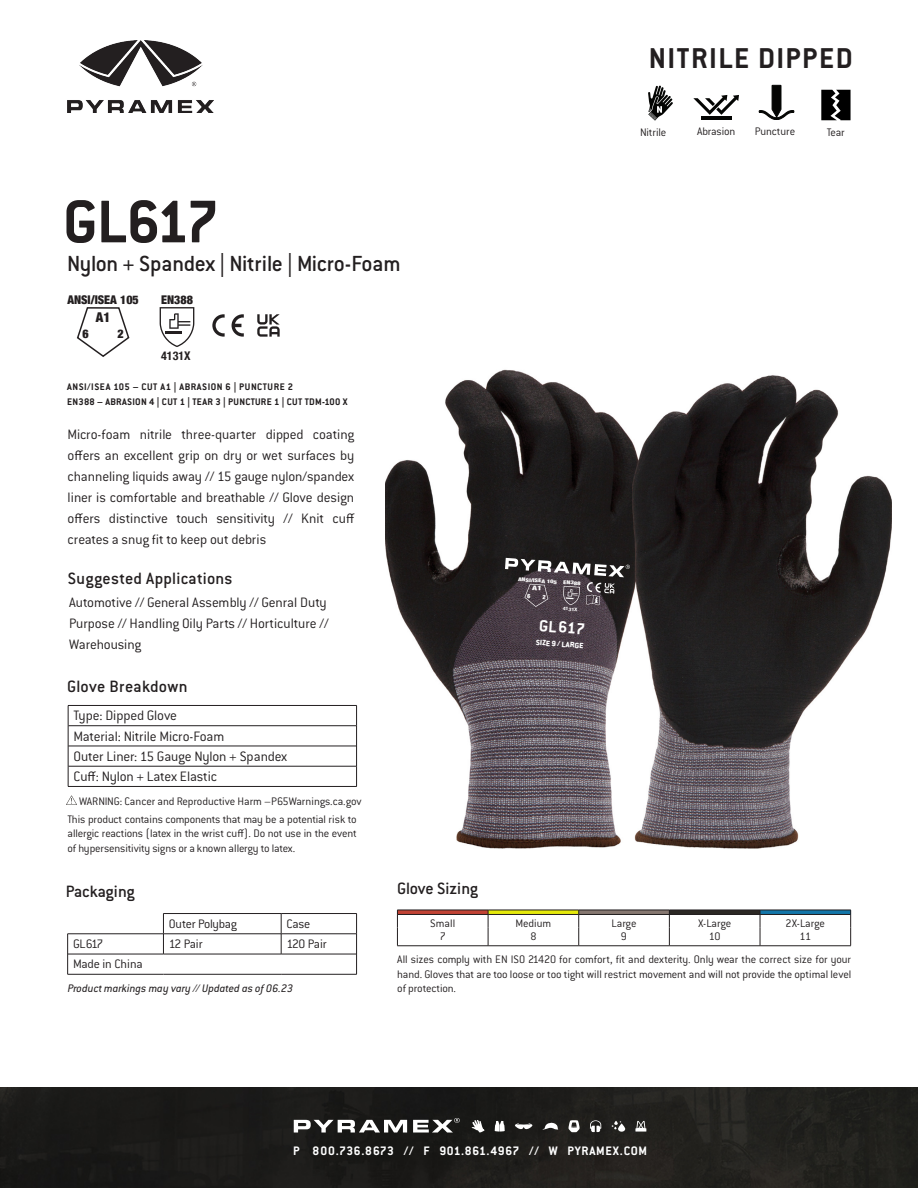
<style>
.page{position:relative;width:918px;height:1188px;background:#fff}
.page>*{position:absolute;margin:0;border:0;box-sizing:border-box;transform-origin:0 0}
.Model_Name{font:700 66px "Conduit ITC Std";letter-spacing:-.035em;color:#231f20}
.Description___no_rul{font:700 31.5px "Conduit ITC Std";letter-spacing:.05em;color:#231f20}
.t1{font:500 24px "Conduit ITC Std";letter-spacing:-.015em;color:#231f20}
.Description___no_rul-2{font:500 18px "Conduit ITC Std";letter-spacing:.005em;color:#231f20}
.Description___no_rul-3{font:500 18px "Conduit ITC Std";letter-spacing:-.015em;color:#231f20}
.t2{font:700 17.55px "Conduit ITC Std";color:#fff}
.Description___no_rul-4{font:300 15px/21px "Conduit ITC Std";letter-spacing:-.01em;color:#231f20}
.Part_No{font:300 15px "Conduit ITC Std";letter-spacing:-.01em;color:#231f20}
.t3{font:700 13.5px "Conduit ITC Std";letter-spacing:.05em;color:#fff}
.Part_No-2{font:300 13.5px "Conduit ITC Std";letter-spacing:-.02em;color:#231f20}
.Description___no_rul-5{font:300 13.5px "Conduit ITC Std";letter-spacing:-.01em;color:#231f20}
.t4{font:900 condensed 13.5px "Helvetica Neue";color:#231f20}
.Description___no_rul-6{font:300 12px/14.4px "Conduit ITC Std";letter-spacing:-.01em;color:#231f20;text-align:justify}
.t5{font:italic 12px "Conduit ITC Std";letter-spacing:.005em;color:#231f20}
.t6{font:900 condensed 12px "Helvetica Neue";color:#231f20}
.t7{font:700 condensed 12px "Helvetica Neue";color:#231f20}
.Description___no_rul-7{font:700 10.5px/15px "Conduit ITC Std";letter-spacing:.035em;color:#231f20}
.t8{font:800 8.4px "Conduit ITC Std";color:#fff}
.t9{font:900 condensed 5.1px "Helvetica Neue";color:#fff;scale:1.27 1}
.t10{font:700 condensed 4.8px "Helvetica Neue";color:#fff;scale:1.27 1}
</style>
<div class="page">
<img style="left:0;top:1088px;width:918px;height:100px">
<svg style="left:634px;top:1121px;width:12px;height:11px"></svg>
<svg style="left:610px;top:1121px;width:15px;height:11px"></svg>
<svg style="left:470px;top:1120px;width:15px;height:13px"></svg>
<svg style="left:493px;top:1121px;width:12px;height:11px"></svg>
<svg style="left:588px;top:1120px;width:14px;height:13px"></svg>
<svg style="left:567px;top:1120px;width:13px;height:13px"></svg>
<svg style="left:513px;top:1123px;width:19px;height:7px"></svg>
<svg style="left:541px;top:1122px;width:17px;height:8px"></svg>
<svg style="left:292px;top:1118px;width:168px;height:15px"></svg>
<hr style="left:68px;top:705px;width:289px;height:1px;background:#231f20">
<hr style="left:68px;top:725px;width:288px;height:1px;background:#231f20">
<hr style="left:68px;top:746px;width:288px;height:1px;background:#231f20">
<hr style="left:68px;top:766px;width:288px;height:1px;background:#231f20">
<hr style="left:68px;top:786px;width:289px;height:1px;background:#231f20">
<svg style="left:68px;top:706px;width:1px;height:80px"></svg>
<svg style="left:356px;top:706px;width:1px;height:80px"></svg>
<svg style="left:66px;top:795px;width:11px;height:10px"></svg>
<svg style="left:821px;top:90px;width:30px;height:30px"></svg>
<hr style="left:397px;top:910px;width:91px;height:4px;background:#c14334">
<hr style="left:488px;top:910px;width:91px;height:4px;background:#e5e90b">
<hr style="left:579px;top:910px;width:90px;height:4px;background:#867770">
<hr style="left:669px;top:910px;width:91px;height:4px;background:#2b2824">
<hr style="left:760px;top:910px;width:91px;height:4px;background:#1376a9">
<svg style="left:397px;top:911px;width:1px;height:35px"></svg>
<svg style="left:488px;top:911px;width:1px;height:35px"></svg>
<svg style="left:578px;top:911px;width:1px;height:35px"></svg>
<svg style="left:669px;top:915px;width:1px;height:31px"></svg>
<svg style="left:760px;top:911px;width:1px;height:35px"></svg>
<svg style="left:850px;top:911px;width:1px;height:35px"></svg>
<hr style="left:397px;top:946px;width:91px;height:1px;background:#231f20">
<hr style="left:488px;top:946px;width:91px;height:1px;background:#231f20">
<hr style="left:579px;top:946px;width:90px;height:1px;background:#231f20">
<hr style="left:669px;top:946px;width:91px;height:1px;background:#231f20">
<hr style="left:760px;top:946px;width:91px;height:1px;background:#231f20">
<hr style="left:397px;top:910px;width:91px;height:1px;background:#231f20">
<hr style="left:488px;top:910px;width:91px;height:1px;background:#231f20">
<hr style="left:579px;top:910px;width:90px;height:1px;background:#231f20">
<hr style="left:669px;top:910px;width:91px;height:1px;background:#231f20">
<hr style="left:760px;top:910px;width:91px;height:1px;background:#231f20">
<hr style="left:398px;top:914px;width:90px;height:1px;background:#231f20">
<hr style="left:488px;top:914px;width:91px;height:1px;background:#231f20">
<hr style="left:579px;top:914px;width:90px;height:1px;background:#231f20">
<hr style="left:669px;top:914px;width:91px;height:1px;background:#231f20">
<hr style="left:760px;top:914px;width:90px;height:1px;background:#231f20">
<img style="left:67px;top:41px;width:147px;height:72px">
<svg style="left:76px;top:307px;width:54px;height:50px"></svg>
<svg style="left:257px;top:314px;width:23px;height:23px"></svg>
<svg style="left:212px;top:314px;width:13px;height:23px"></svg>
<svg style="left:232px;top:314px;width:12px;height:23px"></svg>
<svg style="left:160px;top:307px;width:34px;height:40px"></svg>
<svg style="left:759px;top:85px;width:35px;height:35px"></svg>
<svg style="left:693px;top:95px;width:46px;height:20px"></svg>
<hr style="left:701px;top:116px;width:30px;height:4px;background:#040503">
<hr style="left:163px;top:913px;width:118px;height:1px;background:#231f20">
<hr style="left:281px;top:913px;width:76px;height:1px;background:#231f20">
<hr style="left:67px;top:934px;width:96px;height:1px;background:#231f20">
<hr style="left:163px;top:934px;width:118px;height:1px;background:#231f20">
<hr style="left:281px;top:934px;width:75px;height:1px;background:#231f20">
<hr style="left:68px;top:954px;width:95px;height:1px;background:#231f20">
<hr style="left:163px;top:954px;width:118px;height:1px;background:#231f20">
<hr style="left:281px;top:954px;width:75px;height:1px;background:#231f20">
<hr style="left:67px;top:974px;width:96px;height:1px;background:#231f20">
<hr style="left:163px;top:974px;width:118px;height:1px;background:#231f20">
<hr style="left:281px;top:974px;width:76px;height:1px;background:#231f20">
<svg style="left:163px;top:914px;width:1px;height:40px"></svg>
<svg style="left:281px;top:914px;width:1px;height:40px"></svg>
<svg style="left:67px;top:934px;width:1px;height:40px"></svg>
<svg style="left:356px;top:914px;width:1px;height:60px"></svg>
<img style="left:386px;top:369px;width:506px;height:480px">
<svg style="left:648px;top:86px;width:25px;height:35px"></svg>
<svg style="left:505px;top:558px;width:125px;height:49px;background:#534c50"></svg>
<p class="Description___no_rul" style="left:649px;top:39px;width:205px">NITRILE DIPPED</p>
<p class="Model_Name" style="left:63px;top:182px;width:158px">GL617</p>
<p class="t1" style="left:67px;top:249px;width:335px">Nylon + Spandex | Nitrile | Micro-Foam</p>
<p class="t6" style="left:67px;top:290px;width:73px">ANSI/ISEA 105</p>
<p class="t4" style="left:96px;top:306px;width:16px">A1</p>
<p class="t6" style="left:83px;top:324px;width:8px">6</p>
<p class="t6" style="left:118px;top:324px;width:8px">2</p>
<p class="t6" style="left:161px;top:290px;width:33px">EN388</p>
<p class="t7" style="left:161px;top:346px;width:31px">4131X</p>
<p class="Description___no_rul-7" style="left:67px;top:379px;width:282px">ANSI/ISEA 105 – CUT A1 | ABRASION 6 | PUNCTURE 2<br>EN388 – ABRASION 4 | CUT 1 | TEAR 3 | PUNCTURE 1 | CUT TDM-100 X</p>
<p class="Description___no_rul-4" style="left:68px;top:423px;width:289px;text-align:justify">Micro-foam nitrile three-quarter dipped coating offers an excellent grip on dry or wet surfaces by channeling liquids away // 15 gauge nylon/spandex liner is comfortable and breathable // Glove design offers distinctive touch sensitivity // Knit cuff creates a snug fit to keep out debris</p>
<p class="Description___no_rul-2" style="left:68px;top:568px;width:166px">Suggested Applications</p>
<p class="Description___no_rul-4" style="left:69px;top:592px;width:261px">Automotive // General Assembly // Genral Duty<br>Purpose // Handling Oily Parts // Horticulture //<br>Warehousing</p>
<p class="Description___no_rul-2" style="left:67px;top:675px;width:122px">Glove Breakdown</p>
<p class="Part_No" style="left:74px;top:707px;width:105px">Type: Dipped Glove</p>
<p class="Description___no_rul-4" style="left:74px;top:725px;width:153px">Material: Nitrile Micro-Foam</p>
<p class="Description___no_rul-4" style="left:74px;top:745px;width:215px">Outer Liner: 15 Gauge Nylon + Spandex</p>
<p class="Description___no_rul-4" style="left:74px;top:765px;width:145px">Cuff: Nylon + Latex Elastic</p>
<p class="Description___no_rul-6" style="left:79px;top:794px;width:284px">WARNING: Cancer and Reproductive Harm –P65Warnings.ca.gov</p>
<p class="Description___no_rul-6" style="left:68px;top:812px;width:291px">This product contains components that may be a potential risk to allergic reactions (latex in the wrist cuff). Do not use in the event of hypersensitivity signs or a known allergy to latex.</p>
<p class="Description___no_rul-6" style="left:640px;top:125px;width:28px">Nitrile</p>
<p class="Description___no_rul-6" style="left:697px;top:124px;width:40px">Abrasion</p>
<p class="Description___no_rul-6" style="left:755px;top:124px;width:42px">Puncture</p>
<p class="Description___no_rul-6" style="left:827px;top:124px;width:20px">Tear</p>
<p class="t9" style="left:518px;top:575px;width:32px;rotate:4deg">ANSI/ISEA 105</p>
<p class="t9" style="left:564px;top:578px;width:15px;rotate:4deg">EN388</p>
<p class="t10" style="left:563px;top:605px;width:13px;rotate:4deg">4131X</p>
<h3 class="t2" style="left:540px;top:615px;width:47px;rotate:4deg">GL617</h3>
<p class="t8" style="left:536px;top:637px;width:49px;rotate:4deg">SIZE 9 / LARGE</p>
<p class="Description___no_rul-3" style="left:66px;top:880px;width:70px">Packaging</p>
<p class="Part_No-2" style="left:169px;top:916px;width:70px">Outer Polybag</p>
<p class="Part_No-2" style="left:287px;top:916px;width:25px">Case</p>
<p class="Part_No-2" style="left:73px;top:936px;width:32px">GL617</p>
<p class="Part_No-2" style="left:169px;top:936px;width:35px">12 Pair</p>
<p class="Part_No-2" style="left:287px;top:936px;width:42px">120 Pair</p>
<p class="Description___no_rul-5" style="left:73px;top:956px;width:71px">Made in China</p>
<p class="t5" style="left:68px;top:981px;width:227px">Product markings may vary // Updated as of 06.23</p>
<p class="Description___no_rul-2" style="left:397px;top:877px;width:82px">Glove Sizing</p>
<p class="Description___no_rul-6" style="left:430px;top:916px;width:26px">Small</p>
<p class="Description___no_rul-6" style="left:515px;top:916px;width:37px">Medium</p>
<p class="Description___no_rul-6" style="left:612px;top:916px;width:26px">Large</p>
<p class="Description___no_rul-6" style="left:698px;top:916px;width:35px">X-Large</p>
<p class="Description___no_rul-6" style="left:786px;top:916px;width:41px">2X-Large</p>
<p class="Description___no_rul-6" style="left:440px;top:929px;width:8px">7</p>
<p class="Description___no_rul-6" style="left:530px;top:929px;width:8px">8</p>
<p class="Description___no_rul-6" style="left:621px;top:929px;width:8px">9</p>
<p class="Description___no_rul-6" style="left:709px;top:929px;width:13px">10</p>
<p class="Description___no_rul-6" style="left:800px;top:929px;width:13px">11</p>
<p class="Description___no_rul-6" style="left:397px;top:952px;width:455px">All sizes comply with EN ISO 21420 for comfort, fit and dexterity. Only wear the correct size for your hand. Gloves that are too loose or too tight will restrict movement and will not provide the optimal level of protection.</p>
<p class="t3" style="left:293px;top:1142px;width:356px">P 800.736.8673 // F 901.861.4967 // W PYRAMEX.COM</p>
</div>
